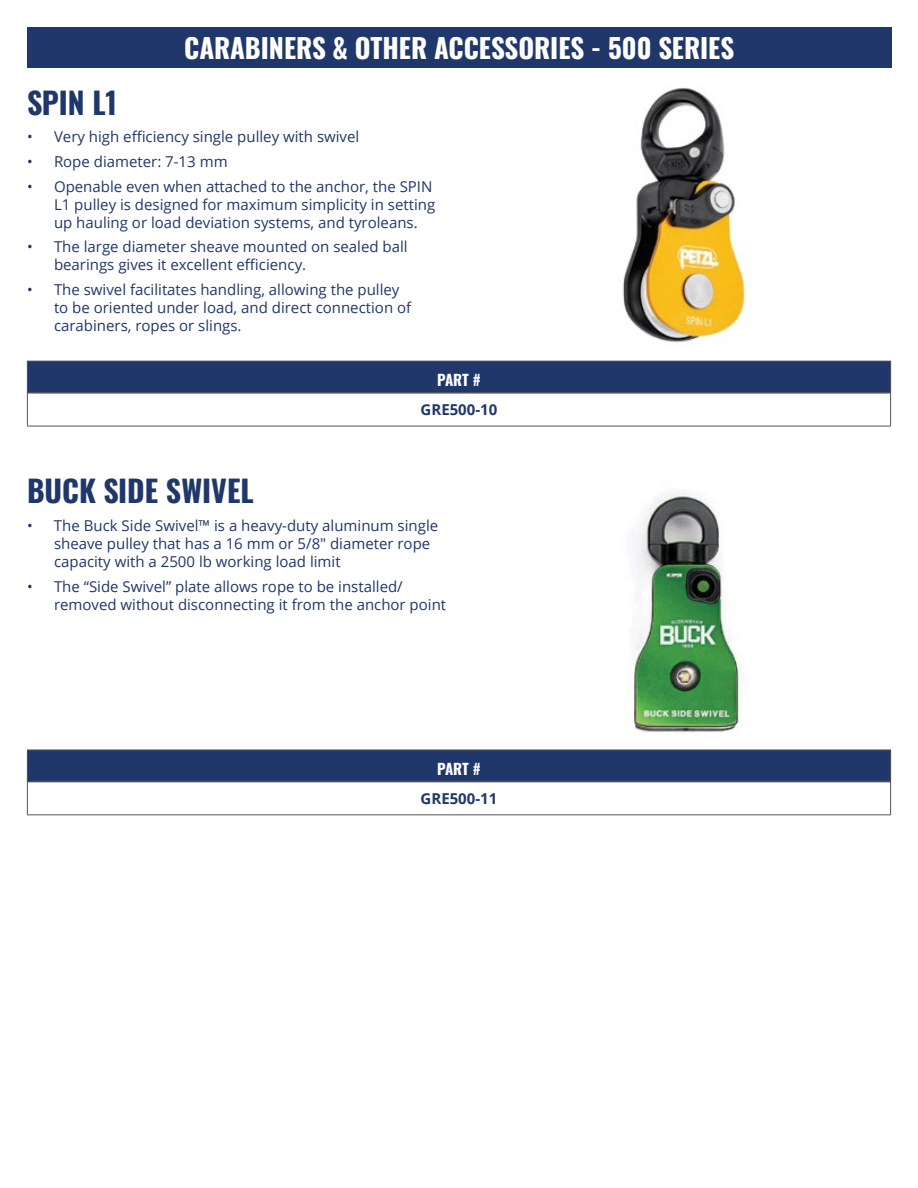
<style>
.page{position:relative;width:918px;height:1188px;background:#fff}
.page>*{position:absolute;margin:0;border:0;box-sizing:border-box;transform-origin:0 0}
.t1{font:30px "Oswald";color:#1f376a}
.t2{font:27px "Oswald";color:#fff}
.t3{font:15px/18px "Open Sans";color:#1f376a}
.t4{font:700 15px "Open Sans";color:#1f376a}
.t5{font:15px "Oswald";letter-spacing:-.01em;color:#fff}
</style>
<div class="page">
<div style="left:27px;top:27px;width:864px;height:40px;background:#1f376a"></div>
<div style="left:27px;top:361px;width:864px;height:32px;background:#1f376a"></div>
<hr style="left:28px;top:392px;width:862px;height:2px;background:#515254">
<hr style="left:27px;top:361px;width:864px;height:1px;background:#515254">
<hr style="left:27px;top:362px;width:1px;height:31px;background:#515254">
<hr style="left:27px;top:393px;width:1px;height:33px;background:#515254">
<hr style="left:27px;top:426px;width:864px;height:1px;background:#515254">
<hr style="left:890px;top:362px;width:1px;height:31px;background:#515254">
<hr style="left:890px;top:393px;width:1px;height:33px;background:#515254">
<img style="left:622px;top:87px;width:125px;height:256px">
<div style="left:27px;top:750px;width:864px;height:32px;background:#1f376a"></div>
<hr style="left:28px;top:781px;width:862px;height:1px;background:#515254">
<hr style="left:27px;top:750px;width:864px;height:1px;background:#515254">
<hr style="left:27px;top:750px;width:1px;height:32px;background:#515254">
<hr style="left:27px;top:782px;width:1px;height:32px;background:#515254">
<hr style="left:27px;top:814px;width:864px;height:1px;background:#515254">
<hr style="left:890px;top:750px;width:1px;height:32px;background:#515254">
<hr style="left:890px;top:782px;width:1px;height:32px;background:#515254">
<img style="left:633px;top:492px;width:107px;height:241px">
<h1 class="t1" style="left:27px;top:90px;width:92px">SPIN L1</h1>
<h2 class="t2" style="left:184px;top:37px;width:552px">CARABINERS &amp; OTHER ACCESSORIES - 500 SERIES</h2>
<p class="t3" style="left:27px;top:129px;width:334px">• Very high efficiency single pulley with swivel</p>
<p class="t3" style="left:27px;top:154px;width:202px">• Rope diameter: 7-13 mm</p>
<p class="t3" style="left:54px;top:179px;width:383px;text-indent:-27px">• Openable even when attached to the anchor, the SPIN<br>L1 pulley is designed for maximum simplicity in setting up hauling or load deviation systems, and tyroleans.</p>
<p class="t3" style="left:54px;top:239px;width:355px;text-indent:-27px">• The large diameter sheave mounted on sealed ball bearings gives it excellent efficiency.</p>
<p class="t3" style="left:54px;top:282px;width:359px;text-indent:-27px">• The swivel facilitates handling, allowing the pulley to be oriented under load, and direct connection of carabiners, ropes or slings.</p>
<h1 class="t1" style="left:27px;top:479px;width:228px">BUCK SIDE SWIVEL</h1>
<p class="t5" style="left:437px;top:374px;width:45px">PART #</p>
<p class="t4" style="left:421px;top:404px;width:78px">GRE500-10</p>
<p class="t3" style="left:54px;top:518px;width:386px;text-indent:-27px">• The Buck Side Swivel™ is a heavy-duty aluminum single sheave pulley that has a 16 mm or 5/8″ diameter rope capacity with a 2500 lb working load limit</p>
<p class="t3" style="left:54px;top:579px;width:394px;text-indent:-27px">• The “Side Swivel” plate allows rope to be installed/ removed without disconnecting it from the anchor point</p>
<p class="t5" style="left:437px;top:762px;width:45px">PART #</p>
<p class="t4" style="left:421px;top:793px;width:78px">GRE500-11</p>
</div>
